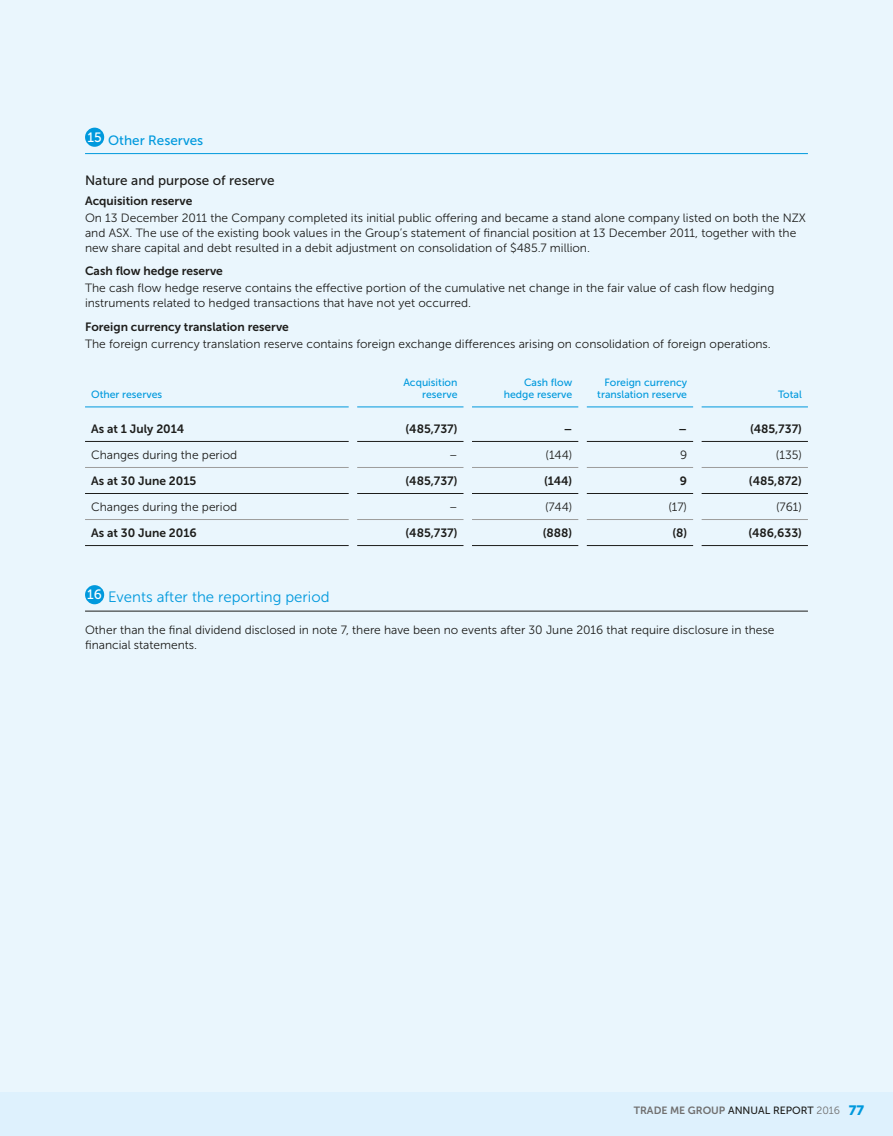
<style>
.page{position:relative;width:893px;height:1136px;background:#fff}
.page>*{position:absolute;margin:0;border:0;box-sizing:border-box;transform-origin:0 0}
.t1{font:15px "Museo Sans 300";color:#09d}
.t2{font:13.5px "Museo Sans 500";color:#1d1d1b}
.t3{font:13.5px "Museo Sans 500";color:#09d}
.t4{font:12px/15px "Museo Sans 300";color:#1d1d1b}
.t5{font:12px "Museo Sans 700";color:#1d1d1b}
.t6{font:10.5px/12.8px "Museo Sans 500";color:#09d;text-align:right}
.t7{font:10.5px "Museo Sans 700";color:#706f6f}
.s1{font-family:"Museo Sans 500";color:#1d1d1b}
.s2{font-family:"Museo Sans 300"}
.s3{font-family:"Museo Sans 900";font-size:13.5px;color:#09d}
</style>
<div class="page">
<div style="left:0;top:0;width:893px;height:1135px;background:#eaf6fd"></div>
<div style="left:0;top:1092px;width:893px;height:43px;background:#def1fd"></div>
<hr style="left:85px;top:153px;width:723px;height:1px;background:#09d">
<hr style="left:85px;top:610px;width:723px;height:1px;background:#1d1d1b">
<div style="left:85px;top:128px;width:19px;height:19px;background:#09d;border-radius:50%"></div>
<hr style="left:85px;top:467px;width:264px;height:1px;background:#9d9d9c">
<hr style="left:357px;top:467px;width:106px;height:1px;background:#9d9d9c">
<hr style="left:472px;top:467px;width:106px;height:1px;background:#9d9d9c">
<hr style="left:587px;top:467px;width:106px;height:1px;background:#9d9d9c">
<hr style="left:702px;top:467px;width:106px;height:1px;background:#9d9d9c">
<hr style="left:85px;top:519px;width:264px;height:1px;background:#9d9d9c">
<hr style="left:357px;top:519px;width:106px;height:1px;background:#9d9d9c">
<hr style="left:472px;top:519px;width:106px;height:1px;background:#9d9d9c">
<hr style="left:587px;top:519px;width:106px;height:1px;background:#9d9d9c">
<hr style="left:702px;top:519px;width:106px;height:1px;background:#9d9d9c">
<hr style="left:85px;top:493px;width:264px;height:1px;background:#1d1d1b">
<hr style="left:357px;top:493px;width:106px;height:1px;background:#1d1d1b">
<hr style="left:472px;top:493px;width:106px;height:1px;background:#1d1d1b">
<hr style="left:587px;top:493px;width:106px;height:1px;background:#1d1d1b">
<hr style="left:702px;top:493px;width:106px;height:1px;background:#1d1d1b">
<hr style="left:85px;top:545px;width:264px;height:1px;background:#1d1d1b">
<hr style="left:357px;top:545px;width:106px;height:1px;background:#1d1d1b">
<hr style="left:472px;top:545px;width:106px;height:1px;background:#1d1d1b">
<hr style="left:587px;top:545px;width:106px;height:1px;background:#1d1d1b">
<hr style="left:702px;top:545px;width:106px;height:1px;background:#1d1d1b">
<hr style="left:85px;top:441px;width:264px;height:1px;background:#1d1d1b">
<hr style="left:357px;top:441px;width:106px;height:1px;background:#1d1d1b">
<hr style="left:472px;top:441px;width:106px;height:1px;background:#1d1d1b">
<hr style="left:587px;top:441px;width:106px;height:1px;background:#1d1d1b">
<hr style="left:702px;top:441px;width:106px;height:1px;background:#1d1d1b">
<hr style="left:85px;top:406px;width:264px;height:1px;background:#09d">
<hr style="left:357px;top:406px;width:106px;height:1px;background:#09d">
<hr style="left:472px;top:406px;width:106px;height:1px;background:#09d">
<hr style="left:587px;top:406px;width:106px;height:1px;background:#09d">
<hr style="left:702px;top:406px;width:106px;height:1px;background:#09d">
<div style="left:85px;top:585px;width:19px;height:19px;background:#09d;border-radius:50%"></div>
<p class="t3" style="left:88px;top:133px;width:117px"><sup>15</sup> Other Reserves</p>
<p class="t2" style="left:85px;top:173px;width:191px">Nature and purpose of reserve</p>
<p class="t5" style="left:85px;top:194px;width:109px">Acquisition reserve</p>
<p class="t4" style="left:85px;top:210px;width:722px">On 13 December 2011 the Company completed its initial public offering and became a stand alone company listed on both the NZX and ASX. The use of the existing book values in the Group’s statement of financial position at 13 December 2011, together with the new share capital and debt resulted in a debit adjustment on consolidation of $485.7 million.</p>
<p class="t5" style="left:85px;top:264px;width:139px">Cash flow hedge reserve</p>
<p class="t4" style="left:85px;top:281px;width:691px">The cash flow hedge reserve contains the effective portion of the cumulative net change in the fair value of cash flow hedging instruments related to hedged transactions that have not yet occurred.</p>
<p class="t5" style="left:85px;top:320px;width:205px">Foreign currency translation reserve</p>
<p class="t4" style="left:85px;top:336px;width:687px">The foreign currency translation reserve contains foreign exchange differences arising on consolidation of foreign operations.</p>
<p class="t6" style="left:91px;top:388px;width:73px">Other reserves</p>
<p class="t6" style="left:403px;top:375px;width:56px">Acquisition reserve</p>
<p class="t6" style="left:504px;top:375px;width:70px">Cash flow hedge reserve</p>
<p class="t6" style="left:597px;top:375px;width:91px">Foreign currency translation reserve</p>
<p class="t6" style="left:778px;top:388px;width:25px">Total</p>
<p class="t5" style="left:91px;top:422px;width:95px">As at 1 July 2014</p>
<p class="t5" style="left:406px;top:422px;width:53px">(485,737)</p>
<p class="t5" style="left:564px;top:422px;width:10px">–</p>
<p class="t5" style="left:679px;top:422px;width:10px">–</p>
<p class="t5" style="left:750px;top:422px;width:53px">(485,737)</p>
<p class="t4" style="left:91px;top:447px;width:148px">Changes during the period</p>
<p class="t4" style="left:449px;top:447px;width:10px">–</p>
<p class="t4" style="left:546px;top:447px;width:28px">(144)</p>
<p class="t4" style="left:680px;top:447px;width:9px">9</p>
<p class="t4" style="left:776px;top:447px;width:27px">(135)</p>
<p class="t5" style="left:91px;top:474px;width:107px">As at 30 June 2015</p>
<p class="t5" style="left:406px;top:474px;width:53px">(485,737)</p>
<p class="t5" style="left:544px;top:474px;width:30px">(144)</p>
<p class="t5" style="left:680px;top:474px;width:9px">9</p>
<p class="t5" style="left:749px;top:474px;width:54px">(485,872)</p>
<p class="t4" style="left:91px;top:499px;width:148px">Changes during the period</p>
<p class="t4" style="left:449px;top:499px;width:10px">–</p>
<p class="t4" style="left:545px;top:499px;width:29px">(744)</p>
<p class="t4" style="left:668px;top:499px;width:20px">(17)</p>
<p class="t4" style="left:776px;top:499px;width:27px">(761)</p>
<p class="t5" style="left:91px;top:526px;width:107px">As at 30 June 2016</p>
<p class="t5" style="left:406px;top:526px;width:53px">(485,737)</p>
<p class="t5" style="left:543px;top:526px;width:31px">(888)</p>
<p class="t5" style="left:672px;top:526px;width:16px">(8)</p>
<p class="t5" style="left:748px;top:526px;width:55px">(486,633)</p>
<p class="t1" style="left:87px;top:589px;width:244px"><sup>16</sup> Events after the reporting period</p>
<p class="t4" style="left:85px;top:622px;width:691px">Other than the final dividend disclosed in note 7, there have been no events after 30 June 2016 that require disclosure in these financial statements.</p>
<p class="t7" style="left:634px;top:1103px;width:232px">TRADE ME GROUP <span class="s1">ANNUAL REPORT</span> <span class="s2">2016</span> <span class="s3">77</span></p>
</div>
